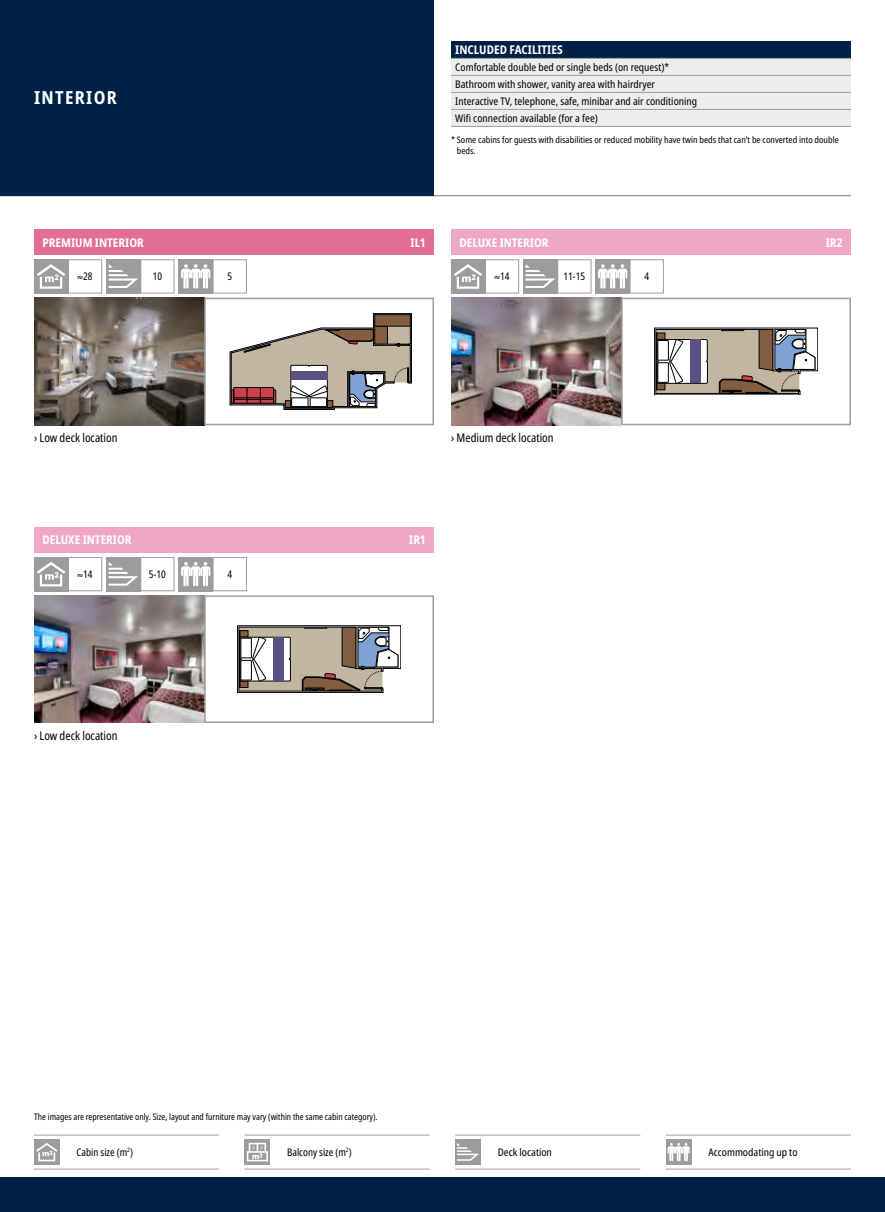
<style>
.page{position:relative;width:885px;height:1212px;background:#fff}
.page>*{position:absolute;margin:0;border:0;box-sizing:border-box;transform-origin:0 0}
.t1{font:700 condensed 18px "Noto Sans";letter-spacing:.075em;color:#fff}
.t2{font:700 condensed 12px "Noto Sans";color:#fff}
.t3{font:condensed 12px "Noto Sans";color:#000;scale:.95 1}
.t4{font:condensed 10.5px/17px "Noto Sans";color:#000}
.t5{font:condensed 10.5px "Noto Sans";color:#000;scale:.95 1}
.t6{font:condensed 9px/10.5px "Noto Sans";color:#000}
.t7{font:condensed 9px "Noto Sans";color:#000;scale:.95 1}
</style>
<div class="page">
<hr style="left:0;top:195px;width:850px;height:1px;background:#9d9d9c">
<div style="left:0;top:1178px;width:884px;height:34px;background:#002046"></div>
<img style="left:34px;top:298px;width:170px;height:127px">
<img style="left:34px;top:595px;width:170px;height:128px">
<svg style="left:237px;top:626px;width:164px;height:67px"></svg>
<div style="left:204px;top:595px;width:230px;height:128px;border:2px solid #9d9d9c"></div>
<img style="left:451px;top:298px;width:170px;height:127px">
<svg style="left:654px;top:328px;width:163px;height:67px"></svg>
<div style="left:621px;top:298px;width:229px;height:127px;border:2px solid #9d9d9c"></div>
<svg style="left:230px;top:313px;width:181px;height:97px"></svg>
<div style="left:204px;top:298px;width:230px;height:127px;border:2px solid #9d9d9c"></div>
<div style="left:179px;top:259px;width:34px;height:34px;background:#9b9d9d"></div>
<svg style="left:181px;top:264px;width:29px;height:25px"></svg>
<div style="left:595px;top:259px;width:34px;height:34px;background:#9b9d9d"></div>
<svg style="left:598px;top:264px;width:29px;height:25px"></svg>
<div style="left:213px;top:259px;width:34px;height:34px;border:1px solid #9d9d9c"></div>
<div style="left:629px;top:259px;width:34px;height:34px;border:1px solid #9d9d9c"></div>
<div style="left:179px;top:557px;width:34px;height:34px;background:#9b9d9d"></div>
<svg style="left:181px;top:562px;width:29px;height:24px"></svg>
<div style="left:213px;top:557px;width:34px;height:34px;border:1px solid #9d9d9c"></div>
<div style="left:34px;top:259px;width:34px;height:34px;background:#9b9d9d"></div>
<svg style="left:37px;top:264px;width:28px;height:25px"></svg>
<div style="left:68px;top:259px;width:34px;height:34px;border:1px solid #9d9d9c"></div>
<div style="left:106px;top:259px;width:34px;height:34px;background:#9b9d9d"></div>
<svg style="left:109px;top:265px;width:29px;height:23px"></svg>
<div style="left:140px;top:259px;width:34px;height:34px;border:1px solid #9d9d9c"></div>
<div style="left:34px;top:557px;width:34px;height:34px;background:#9b9d9d"></div>
<svg style="left:37px;top:562px;width:28px;height:24px"></svg>
<div style="left:68px;top:557px;width:34px;height:34px;border:1px solid #9d9d9c"></div>
<div style="left:106px;top:557px;width:34px;height:34px;background:#9b9d9d"></div>
<svg style="left:109px;top:562px;width:29px;height:24px"></svg>
<div style="left:140px;top:557px;width:34px;height:34px;border:1px solid #9d9d9c"></div>
<div style="left:451px;top:259px;width:34px;height:34px;background:#9b9d9d"></div>
<svg style="left:454px;top:264px;width:28px;height:25px"></svg>
<div style="left:485px;top:259px;width:34px;height:34px;border:1px solid #9d9d9c"></div>
<div style="left:523px;top:259px;width:34px;height:34px;background:#9b9d9d"></div>
<svg style="left:525px;top:265px;width:30px;height:23px"></svg>
<div style="left:557px;top:259px;width:34px;height:34px;border:1px solid #9d9d9c"></div>
<div style="left:0;top:0;width:434px;height:196px;background:#002046"></div>
<div style="left:34px;top:230px;width:400px;height:25px;background:#e26e98"></div>
<div style="left:34px;top:527px;width:400px;height:26px;background:#eea8c4"></div>
<div style="left:451px;top:230px;width:399px;height:25px;background:#eea8c4"></div>
<div style="left:451px;top:41px;width:399px;height:17px;background:#002046"></div>
<div style="left:451px;top:59px;width:399px;height:67px;background:#ededed"></div>
<hr style="left:451px;top:58px;width:399px;height:1px;background:#9d9d9c">
<hr style="left:451px;top:75px;width:399px;height:1px;background:#9d9d9c">
<hr style="left:451px;top:92px;width:399px;height:1px;background:#9d9d9c">
<hr style="left:451px;top:109px;width:399px;height:1px;background:#9d9d9c">
<hr style="left:451px;top:126px;width:399px;height:1px;background:#9d9d9c">
<hr style="left:34px;top:1135px;width:34px;height:1px;background:#9d9d9c">
<hr style="left:68px;top:1135px;width:151px;height:1px;background:#9d9d9c">
<hr style="left:34px;top:1169px;width:34px;height:1px;background:#9d9d9c">
<hr style="left:68px;top:1169px;width:151px;height:1px;background:#9d9d9c">
<div style="left:34px;top:1139px;width:26px;height:26px;background:#9b9d9d"></div>
<svg style="left:36px;top:1143px;width:21px;height:18px"></svg>
<hr style="left:244px;top:1135px;width:35px;height:1px;background:#9d9d9c">
<hr style="left:279px;top:1135px;width:150px;height:1px;background:#9d9d9c">
<hr style="left:244px;top:1169px;width:35px;height:1px;background:#9d9d9c">
<hr style="left:279px;top:1169px;width:150px;height:1px;background:#9d9d9c">
<svg style="left:244px;top:1139px;width:26px;height:26px"></svg>
<svg style="left:247px;top:1143px;width:21px;height:18px"></svg>
<hr style="left:455px;top:1135px;width:34px;height:1px;background:#9d9d9c">
<hr style="left:489px;top:1135px;width:151px;height:1px;background:#9d9d9c">
<hr style="left:455px;top:1169px;width:34px;height:1px;background:#9d9d9c">
<hr style="left:489px;top:1169px;width:151px;height:1px;background:#9d9d9c">
<div style="left:455px;top:1139px;width:25px;height:26px;background:#9b9d9d"></div>
<svg style="left:457px;top:1143px;width:22px;height:18px"></svg>
<hr style="left:665px;top:1135px;width:34px;height:1px;background:#9d9d9c">
<hr style="left:699px;top:1135px;width:151px;height:1px;background:#9d9d9c">
<hr style="left:665px;top:1169px;width:34px;height:1px;background:#9d9d9c">
<hr style="left:699px;top:1169px;width:151px;height:1px;background:#9d9d9c">
<div style="left:665px;top:1139px;width:26px;height:26px;background:#9b9d9d"></div>
<svg style="left:667px;top:1143px;width:22px;height:18px"></svg>
<h1 class="t1" style="left:34px;top:85px;width:84px">INTERIOR</h1>
<p class="t2" style="left:455px;top:41px;width:109px">INCLUDED FACILITIES</p>
<p class="t4" style="left:455px;top:59px;width:243px">Comfortable double bed or single beds (on request)* Bathroom with shower, vanity area with hairdryer Interactive TV, telephone, safe, minibar and air conditioning Wifi connection available (for a fee)</p>
<p class="t6" style="left:457px;top:135px;width:383px;text-indent:-6px">* Some cabins for guests with disabilities or reduced mobility have twin beds that can’t be converted into double beds.</p>
<p class="t2" style="left:43px;top:234px;width:103px">PREMIUM INTERIOR</p>
<p class="t2" style="left:410px;top:234px;width:16px">IL1</p>
<p class="t2" style="left:459px;top:234px;width:91px">DELUXE INTERIOR</p>
<p class="t2" style="left:825px;top:234px;width:18px">IR2</p>
<p class="t5" style="left:78px;top:269px;width:17px">≈28</p>
<p class="t5" style="left:153px;top:269px;width:11px">10</p>
<p class="t3" style="left:34px;top:430px;width:89px">› Low deck location</p>
<p class="t5" style="left:227px;top:269px;width:6px">5</p>
<p class="t5" style="left:644px;top:269px;width:6px">4</p>
<p class="t5" style="left:494px;top:269px;width:17px">≈14</p>
<p class="t5" style="left:563px;top:269px;width:24px">11-15</p>
<p class="t3" style="left:451px;top:430px;width:110px">› Medium deck location</p>
<p class="t2" style="left:43px;top:531px;width:91px">DELUXE INTERIOR</p>
<p class="t2" style="left:409px;top:531px;width:18px">IR1</p>
<p class="t5" style="left:78px;top:567px;width:17px">≈14</p>
<p class="t5" style="left:149px;top:567px;width:19px">5-10</p>
<p class="t3" style="left:34px;top:727px;width:89px">› Low deck location</p>
<p class="t5" style="left:227px;top:567px;width:6px">4</p>
<p class="t7" style="left:34px;top:1110px;width:363px">The images are representative only. Size, layout and furniture may vary (within the same cabin category).</p>
<p class="t5" style="left:77px;top:1145px;width:61px">Cabin size (m<sup>2</sup>)</p>
<p class="t5" style="left:287px;top:1145px;width:69px">Balcony size (m<sup>2</sup>)</p>
<p class="t4" style="left:497px;top:1144px;width:56px">Deck location</p>
<p class="t4" style="left:708px;top:1144px;width:91px">Accommodating up to</p>
</div>
